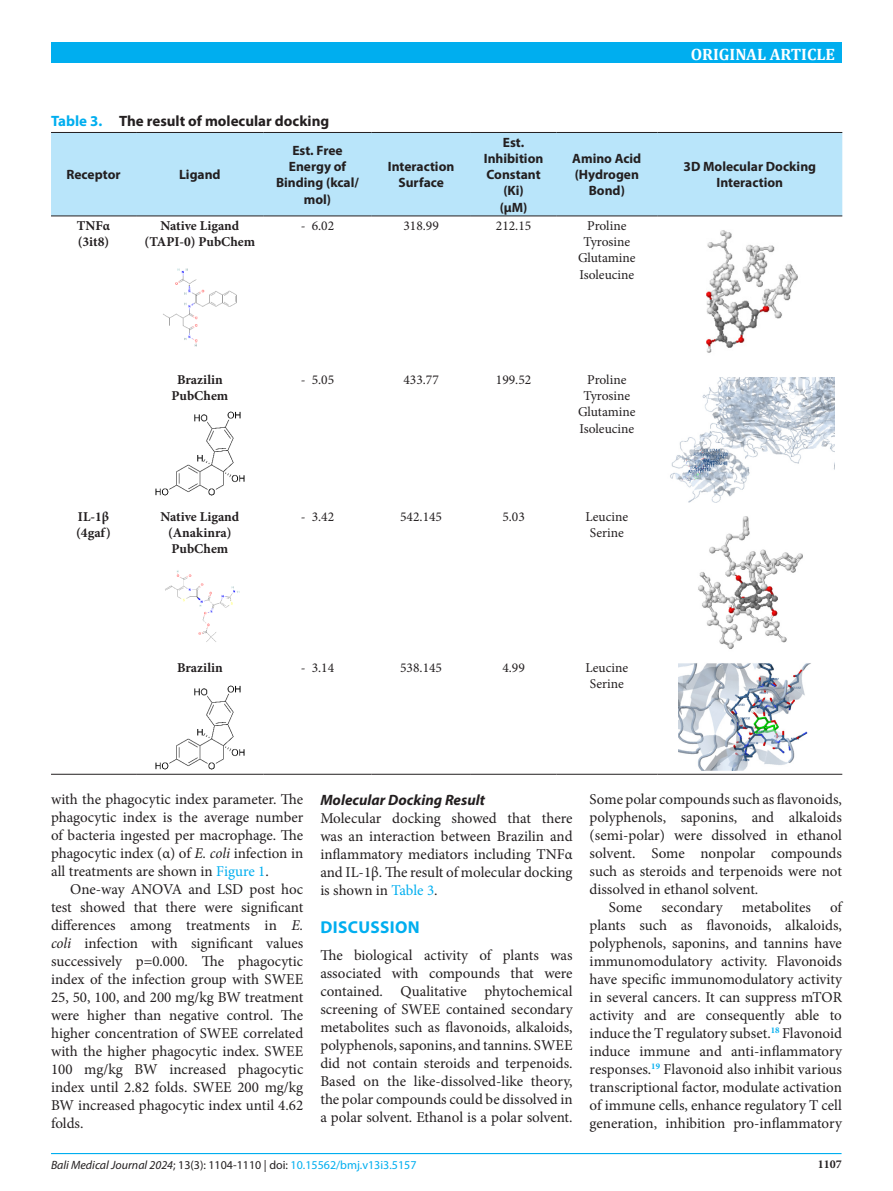
<style>
.page{position:relative;width:893px;height:1191px;background:#fff}
.page>*{position:absolute;margin:0;border:0;box-sizing:border-box;transform-origin:0 0}
.judul{font:700 17.25px "Myriad Pro";letter-spacing:.02em;color:#00aeef}
.t1{font:700 16.5px "Cambria";color:#fff}
.t2{font:15px/18px "Minion Pro";color:#231f20;text-align:justify}
.judul_tabel{font:700 15px "Myriad Pro";color:#231f20}
.t3{font:italic 700 15px "Myriad Pro";color:#231f20}
.t4{font:13.5px "Minion Pro";color:#231f20}
.t5{font:700 13.5px/16.2px "Myriad Pro";color:#231f20;text-align:center}
.t6{font:700 13.5px/16.2px "Minion Pro";color:#231f20;text-align:center}
.t7{font:12px "Myriad Pro";color:#00aeef}
.t8{font:700 12px "Minion Pro";color:#231f20}
.s1{color:#00aeef}
.s2{font-style:italic}
.s3{font-style:italic;color:#231f20}
.s4{color:#231f20}
</style>
<div class="page">
<div style="left:51px;top:43px;width:791px;height:20px;background:#00aeef"></div>
<hr style="left:51px;top:1153px;width:790px;height:1px;background:#00aeef">
<div style="left:51px;top:133px;width:791px;height:82px;background:#b9e5fa"></div>
<hr style="left:51px;top:132px;width:85px;height:1px;background:#231f20">
<hr style="left:136px;top:132px;width:128px;height:1px;background:#231f20">
<hr style="left:264px;top:132px;width:107px;height:1px;background:#231f20">
<hr style="left:371px;top:132px;width:100px;height:1px;background:#231f20">
<hr style="left:471px;top:132px;width:85px;height:1px;background:#231f20">
<hr style="left:556px;top:132px;width:101px;height:1px;background:#231f20">
<hr style="left:657px;top:132px;width:185px;height:1px;background:#231f20">
<hr style="left:51px;top:215px;width:85px;height:1px;background:#231f20">
<hr style="left:136px;top:215px;width:128px;height:1px;background:#231f20">
<hr style="left:264px;top:215px;width:107px;height:1px;background:#231f20">
<hr style="left:371px;top:215px;width:100px;height:1px;background:#231f20">
<hr style="left:471px;top:215px;width:85px;height:1px;background:#231f20">
<hr style="left:556px;top:215px;width:101px;height:1px;background:#231f20">
<hr style="left:657px;top:215px;width:185px;height:1px;background:#231f20">
<hr style="left:51px;top:774px;width:85px;height:1px;background:#231f20">
<hr style="left:136px;top:774px;width:128px;height:1px;background:#231f20">
<hr style="left:264px;top:774px;width:107px;height:1px;background:#231f20">
<hr style="left:371px;top:774px;width:100px;height:1px;background:#231f20">
<hr style="left:471px;top:774px;width:85px;height:1px;background:#231f20">
<hr style="left:556px;top:774px;width:101px;height:1px;background:#231f20">
<hr style="left:657px;top:774px;width:185px;height:1px;background:#231f20">
<img style="left:163px;top:268px;width:74px;height:79px">
<img style="left:706px;top:230px;width:92px;height:123px">
<img style="left:155px;top:411px;width:90px;height:85px">
<img style="left:670px;top:377px;width:164px;height:125px">
<img style="left:165px;top:570px;width:75px;height:72px">
<img style="left:698px;top:516px;width:105px;height:133px">
<img style="left:155px;top:685px;width:90px;height:85px">
<img style="left:679px;top:663px;width:132px;height:107px">
<p class="judul_tabel" style="left:51px;top:111px;width:280px"><span class="s1">Table 3.</span> The result of molecular docking</p>
<p class="t5" style="left:67px;top:166px;width:56px">Receptor</p>
<p class="t5" style="left:179px;top:166px;width:43px">Ligand</p>
<p class="t5" style="left:276px;top:142px;width:84px">Est. Free<br>Energy of<br>Binding (kcal/ mol)</p>
<p class="t5" style="left:388px;top:158px;width:68px">Interaction<br>Surface</p>
<p class="t1" style="left:691px;top:43px;width:146px">ORIGINAL ARTICLE</p>
<p class="t5" style="left:484px;top:134px;width:61px">Est.<br>Inhibition<br>Constant (Ki)</p>
<p class="t5" style="left:500px;top:199px;width:29px">(µM)</p>
<p class="t5" style="left:572px;top:150px;width:71px">Amino Acid (Hydrogen<br>Bond)</p>
<p class="t5" style="left:683px;top:158px;width:134px">3D Molecular Docking<br>Interaction</p>
<p class="t6" style="left:77px;top:217px;width:35px">TNFα</p>
<p class="t6" style="left:78px;top:234px;width:33px">(3it8)</p>
<p class="t6" style="left:145px;top:217px;width:112px">Native Ligand (TAPI-0) PubChem</p>
<p class="t4" style="left:301px;top:217px;width:35px">- 6.02</p>
<p class="t4" style="left:403px;top:217px;width:37px">318.99</p>
<p class="t4" style="left:496px;top:217px;width:37px">212.15</p>
<p class="t4" style="left:587px;top:217px;width:41px">Proline</p>
<p class="t4" style="left:583px;top:233px;width:48px">Tyrosine</p>
<p class="t4" style="left:578px;top:249px;width:59px">Glutamine</p>
<p class="t4" style="left:579px;top:265px;width:56px">Isoleucine</p>
<p class="t6" style="left:78px;top:508px;width:33px">IL-1β</p>
<p class="t6" style="left:76px;top:524px;width:36px">(4gaf)</p>
<p class="t6" style="left:177px;top:371px;width:47px">Brazilin</p>
<p class="t6" style="left:172px;top:387px;width:58px">PubChem</p>
<p class="t6" style="left:160px;top:508px;width:80px">Native Ligand</p>
<p class="t6" style="left:168px;top:524px;width:65px">(Anakinra)</p>
<p class="t6" style="left:172px;top:540px;width:58px">PubChem</p>
<p class="t4" style="left:301px;top:370px;width:35px">- 5.05</p>
<p class="t4" style="left:403px;top:370px;width:37px">433.77</p>
<p class="t4" style="left:496px;top:370px;width:37px">199.52</p>
<p class="t4" style="left:587px;top:370px;width:41px">Proline</p>
<p class="t4" style="left:583px;top:387px;width:48px">Tyrosine</p>
<p class="t4" style="left:578px;top:403px;width:59px">Glutamine</p>
<p class="t4" style="left:579px;top:419px;width:56px">Isoleucine</p>
<p class="t4" style="left:301px;top:507px;width:35px">- 3.42</p>
<p class="t4" style="left:400px;top:507px;width:43px">542.145</p>
<p class="t4" style="left:502px;top:507px;width:24px">5.03</p>
<p class="t4" style="left:585px;top:507px;width:44px">Leucine</p>
<p class="t4" style="left:590px;top:523px;width:36px">Serine</p>
<p class="t6" style="left:177px;top:659px;width:47px">Brazilin</p>
<p class="t4" style="left:301px;top:658px;width:35px">- 3.14</p>
<p class="t4" style="left:400px;top:658px;width:43px">538.145</p>
<p class="t4" style="left:502px;top:658px;width:24px">4.99</p>
<p class="t4" style="left:585px;top:658px;width:44px">Leucine</p>
<p class="t4" style="left:590px;top:675px;width:36px">Serine</p>
<p class="t2" style="left:51px;top:790px;width:254px">with the phagocytic index parameter. The phagocytic index is the average number of bacteria ingested per macrophage. The phagocytic index (α) of <span class="s2">E. coli</span> infection in all treatments are shown in <span class="s1">Figure 1</span>.</p>
<p class="t2" style="left:51px;top:880px;width:254px;text-indent:19px">One-way ANOVA and LSD post hoc test showed that there were significant differences among treatments in <span class="s2">E. coli</span> infection with significant values successively p=0.000. The phagocytic index of the infection group with SWEE 25, 50, 100, and 200 mg/kg BW treatment were higher than negative control. The higher concentration of SWEE correlated with the higher phagocytic index. SWEE 100 mg/kg BW increased phagocytic index until 2.82 folds. SWEE 200 mg/kg BW increased phagocytic index until 4.62 folds.</p>
<p class="t3" style="left:320px;top:789px;width:166px">Molecular Docking Result</p>
<p class="t2" style="left:320px;top:809px;width:254px">Molecular docking showed that there was an interaction between Brazilin and inflammatory mediators including TNFα and IL-1β. The result of molecular docking is shown in <span class="s1">Table 3</span>.</p>
<p class="judul" style="left:320px;top:916px;width:101px">DISCUSSION</p>
<p class="t2" style="left:320px;top:946px;width:254px">The biological activity of plants was associated with compounds that were contained. Qualitative phytochemical screening of SWEE contained secondary metabolites such as flavonoids, alkaloids, polyphenols, saponins, and tannins. SWEE did not contain steroids and terpenoids.<br>Based on the like-dissolved-like theory, the polar compounds could be dissolved in a polar solvent. Ethanol is a polar solvent.</p>
<p class="t2" style="left:590px;top:790px;width:254px">Some polar compounds such as flavonoids, polyphenols, saponins, and alkaloids (semi-polar) were dissolved in ethanol solvent. Some nonpolar compounds such as steroids and terpenoids were not dissolved in ethanol solvent.</p>
<p class="t2" style="left:609px;top:898px;width:35px">Some</p>
<p class="t2" style="left:661px;top:898px;width:63px">secondary</p>
<p class="t2" style="left:742px;top:898px;width:71px">metabolites</p>
<p class="t2" style="left:590px;top:898px;width:254px;text-indent:240px">of plants such as flavonoids, alkaloids, polyphenols, saponins, and tannins have immunomodulatory activity. Flavonoids have specific immunomodulatory activity in several cancers. It can suppress mTOR activity and are consequently able to induce the T regulatory subset.<sup>18</sup> Flavonoid induce immune and anti-inflammatory responses.<sup>19</sup> Flavonoid also inhibit various transcriptional factor, modulate activation of immune cells, enhance regulatory T cell generation, inhibition pro-inflammatory</p>
<p class="t7" style="left:51px;top:1157px;width:367px"><span class="s3">Bali Medical Journal 2024</span><span class="s4">; 13(3): 1104-1110 | doi:</span> 10.15562/bmj.v13i3.5157</p>
<p class="t8" style="left:818px;top:1156px;width:25px">1107</p>
</div>
